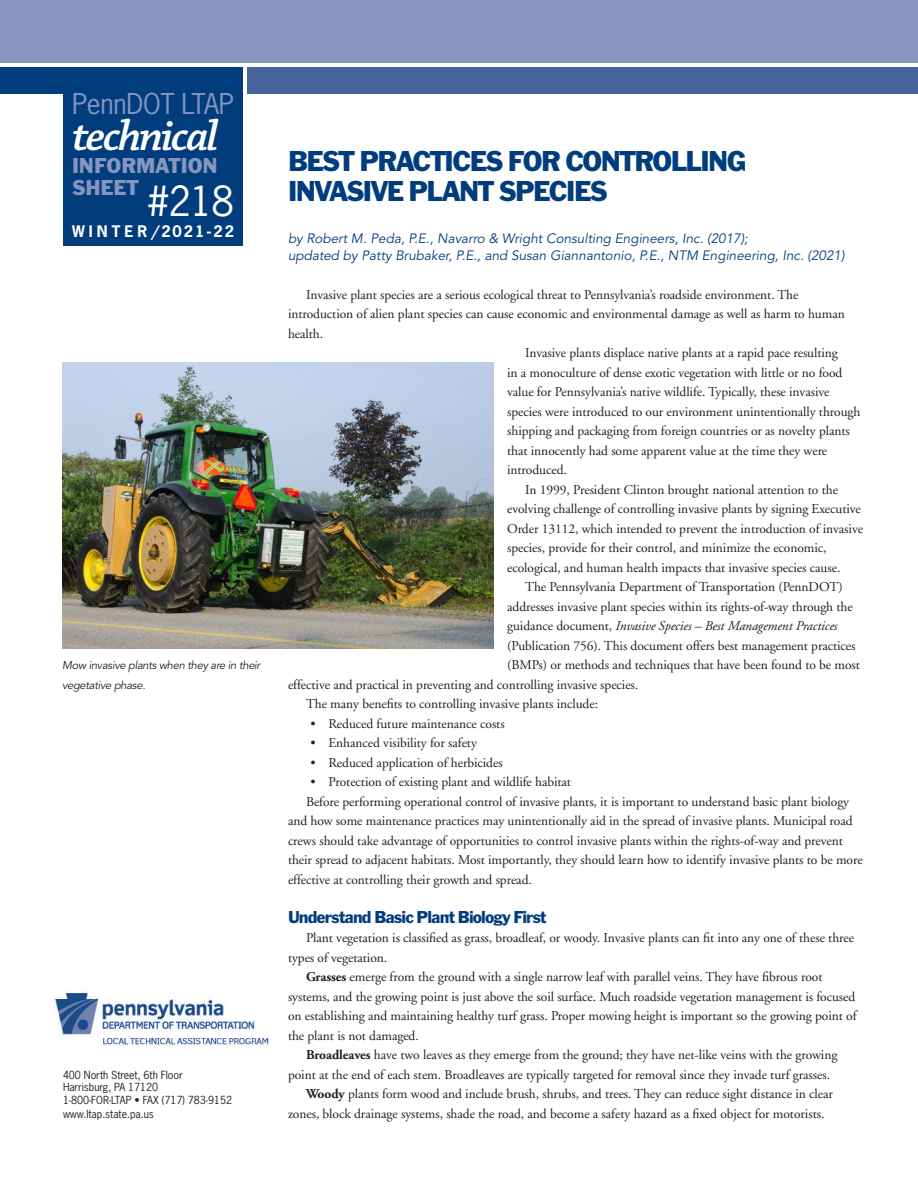
<style>
.page{position:relative;width:918px;height:1188px;background:#fff}
.page>*{position:absolute;margin:0;border:0;box-sizing:border-box;transform-origin:0 0}
.t1{font:italic 600 45px "Chaparral Pro";letter-spacing:-.05em;color:#fff}
.t2{font:39px "News Gothic Std";color:#fff}
.HEAD{font:30px/30px "Franklin Gothic EF";letter-spacing:-.05em;color:#013d7d}
.t3{font:27px "News Gothic Std";letter-spacing:-.01em;color:#8696bf}
.t4{font:22.5px "Franklin Gothic EF";color:#8696bf}
.SUBHEAD{font:18px "Franklin Gothic EF";letter-spacing:-.05em;color:#013d7d}
.t5{font:700 15px "News Gothic Std";letter-spacing:.27em;color:#fff}
._2ND_PARA{font:13.5px/19.5px "Adobe Garamond";letter-spacing:-.005em;color:#231f20}
.AUTHOR{font:italic 13.5px/16.5px "Avenir";color:#013d7d}
._2ND_PARA-2{font:italic 13.5px "Adobe Garamond";letter-spacing:-.005em;color:#231f20}
.captions{font:italic 11.25px/19.5px "Avenir";letter-spacing:-.03em;color:#231f20}
.t6{font:10.5px/12px "News Gothic Std";letter-spacing:-.005em;color:#231f20}
.s1{font-style:normal}
.s2{font-weight:700}
</style>
<div class="page">
<div style="left:0;top:0;width:918px;height:63px;background:#8696bf"></div>
<div style="left:0;top:68px;width:243px;height:26px;background:#013d7d"></div>
<div style="left:248px;top:68px;width:670px;height:26px;background:#46639a"></div>
<div style="left:63px;top:68px;width:180px;height:178px;background:#013d7d"></div>
<img style="left:54px;top:992px;width:215px;height:55px">
<img style="left:62px;top:363px;width:432px;height:286px">
<p class="t3" style="left:72px;top:86px;width:163px">PennDOT LTAP</p>
<p class="t1" style="left:72px;top:110px;width:148px">technical</p>
<p class="t4" style="left:72px;top:151px;width:147px">INFORMATION</p>
<p class="t4" style="left:72px;top:174px;width:68px">SHEET</p>
<p class="t2" style="left:147px;top:176px;width:88px">#218</p>
<p class="t5" style="left:72px;top:221px;width:164px">WINTER/2021-22</p>
<p class="captions" style="left:62px;top:656px;width:200px">Mow invasive plants when they are in their vegetative phase.</p>
<p class="t6" style="left:63px;top:1068px;width:121px">400 North Street, 6th Floor<br>Harrisburg, PA 17120</p>
<p class="t6" style="left:63px;top:1094px;width:171px">1-800-FOR-LTAP • FAX (717) 783-9152</p>
<p class="t6" style="left:63px;top:1107px;width:92px">www.ltap.state.pa.us</p>
<p class="HEAD" style="left:288px;top:146px;width:460px">BEST PRACTICES FOR CONTROLLING<br>INVASIVE PLANT SPECIES</p>
<p class="AUTHOR" style="left:288px;top:230px;width:558px">by Robert M. Peda, P.E., Navarro &amp; Wright Consulting Engineers, Inc. (2017);<br>updated by Patty Brubaker, P.E., and Susan Giannantonio, P.E., NTM Engineering, Inc. (2021)</p>
<p class="_2ND_PARA" style="left:288px;top:285px;width:558px;text-indent:18px">Invasive plant species are a serious ecological threat to Pennsylvania’s roadside environment. The introduction of alien plant species can cause economic and environmental damage as well as harm to human health.</p>
<p class="_2ND_PARA" style="left:507px;top:343px;width:355px;text-indent:18px">Invasive plants displace native plants at a rapid pace resulting<br>in a monoculture of dense exotic vegetation with little or no food value for Pennsylvania’s native wildlife. Typically, these invasive species were introduced to our environment unintentionally through shipping and packaging from foreign countries or as novelty plants that innocently had some apparent value at the time they were introduced.</p>
<p class="_2ND_PARA" style="left:507px;top:480px;width:357px;text-indent:18px">In 1999, President Clinton brought national attention to the evolving challenge of controlling invasive plants by signing Executive Order 13112, which intended to prevent the introduction of invasive species, provide for their control, and minimize the economic, ecological, and human health impacts that invasive species cause.</p>
<p class="_2ND_PARA" style="left:525px;top:577px;width:319px">The Pennsylvania Department of Transportation (PennDOT)</p>
<p class="_2ND_PARA" style="left:507px;top:597px;width:347px">addresses invasive plant species within its rights-of-way through the</p>
<p class="_2ND_PARA-2" style="left:507px;top:619px;width:332px"><span class="s1">guidance document,</span> Invasive Species – Best Management Practices</p>
<p class="_2ND_PARA" style="left:507px;top:636px;width:350px">(Publication 756). This document offers best management practices</p>
<p class="_2ND_PARA" style="left:507px;top:655px;width:354px">(BMPs) or methods and techniques that have been found to be most</p>
<p class="_2ND_PARA" style="left:288px;top:675px;width:352px">effective and practical in preventing and controlling invasive species.</p>
<p class="_2ND_PARA" style="left:306px;top:694px;width:294px">The many benefits to controlling invasive plants include:</p>
<p class="_2ND_PARA" style="left:310px;top:714px;width:196px">• Reduced future maintenance costs</p>
<p class="_2ND_PARA" style="left:310px;top:733px;width:168px">• Enhanced visibility for safety</p>
<p class="_2ND_PARA" style="left:310px;top:753px;width:194px">• Reduced application of herbicides</p>
<p class="_2ND_PARA" style="left:310px;top:772px;width:262px">• Protection of existing plant and wildlife habitat</p>
<p class="_2ND_PARA" style="left:288px;top:792px;width:576px;text-indent:18px">Before performing operational control of invasive plants, it is important to understand basic plant biology and how some maintenance practices may unintentionally aid in the spread of invasive plants. Municipal road crews should take advantage of opportunities to control invasive plants within the rights-of-way and prevent their spread to adjacent habitats. Most importantly, they should learn how to identify invasive plants to be more effective at controlling their growth and spread.</p>
<p class="SUBHEAD" style="left:288px;top:906px;width:260px">Understand Basic Plant Biology First</p>
<p class="_2ND_PARA" style="left:288px;top:928px;width:568px;text-indent:18px">Plant vegetation is classified as grass, broadleaf, or woody. Invasive plants can fit into any one of these three types of vegetation.</p>
<p class="_2ND_PARA" style="left:288px;top:967px;width:570px;text-indent:18px"><span class="s2">Grasses</span> emerge from the ground with a single narrow leaf with parallel veins. They have fibrous root systems, and the growing point is just above the soil surface. Much roadside vegetation management is focused on establishing and maintaining healthy turf grass. Proper mowing height is important so the growing point of the plant is not damaged.</p>
<p class="_2ND_PARA" style="left:288px;top:1045px;width:551px;text-indent:18px"><span class="s2">Broadleaves</span> have two leaves as they emerge from the ground; they have net-like veins with the growing point at the end of each stem. Broadleaves are typically targeted for removal since they invade turf grasses.</p>
<p class="_2ND_PARA" style="left:288px;top:1084px;width:546px;text-indent:18px"><span class="s2">Woody</span> plants form wood and include brush, shrubs, and trees. They can reduce sight distance in clear zones, block drainage systems, shade the road, and become a safety hazard as a fixed object for motorists.</p>
</div>
